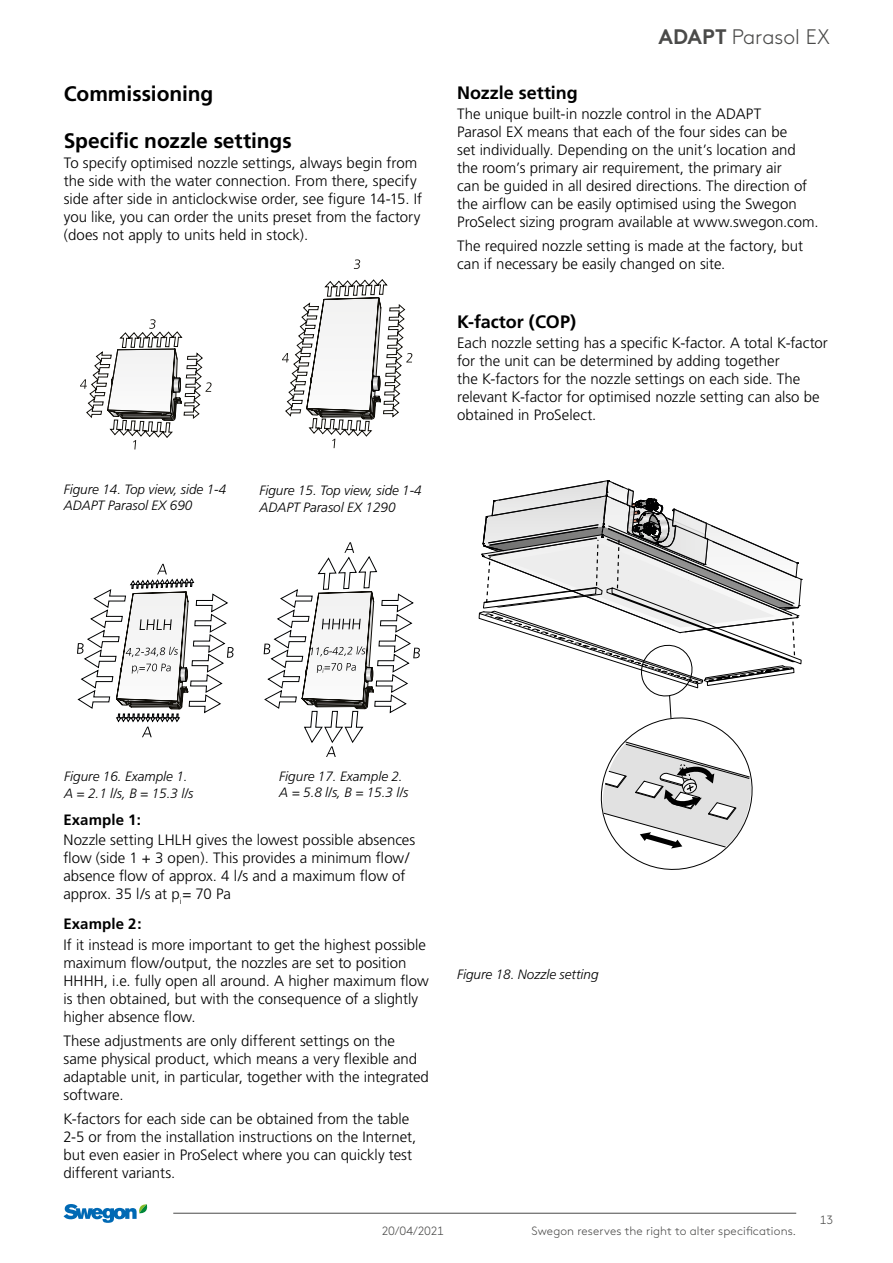
<style>
.page{position:relative;width:893px;height:1263px;background:#fff}
.page>*{position:absolute;margin:0;border:0;box-sizing:border-box;transform-origin:0 0}
.t1{font:700 21px "Frutiger";letter-spacing:-.005em;color:#000}
.t2{font:300 21px "Swegon Brown";color:#4a4a49}
.t3{font:700 18px "Frutiger";color:#000}
.t4{font:300 15px/18px "Frutiger";color:#000}
.t5{font:700 15px "Frutiger";letter-spacing:.005em;color:#000}
.t6{font:italic 300 13.5px/16.2px "Frutiger";color:#000}
.t7{font:300 12px "Swegon Brown";letter-spacing:.005em;color:#4a4a49}
.s1{font-weight:700}
</style>
<div class="page">
<svg style="left:80px;top:319px;width:132px;height:130px"></svg>
<svg style="left:354px;top:259px;width:6px;height:10px"></svg>
<svg style="left:282px;top:279px;width:130px;height:169px"></svg>
<svg style="left:479px;top:480px;width:323px;height:390px"></svg>
<svg style="left:77px;top:564px;width:157px;height:173px"></svg>
<svg style="left:264px;top:542px;width:156px;height:215px"></svg>
<hr style="left:173px;top:1213px;width:623px;height:1px;background:#4a4a49">
<svg style="left:64px;top:1204px;width:84px;height:19px"></svg>
<h1 class="t1" style="left:64px;top:81px;width:151px">Commissioning</h1>
<h1 class="t1" style="left:64px;top:128px;width:230px">Specific nozzle settings</h1>
<p class="t4" style="left:64px;top:154px;width:360px">To specify optimised nozzle settings, always begin from the side with the water connection. From there, specify side after side in anticlockwise order, see figure 14-15. If you like, you can order the units preset from the factory (does not apply to units held in stock).</p>
<p class="t6" style="left:64px;top:481px;width:164px">Figure 14. Top view, side 1-4<br>ADAPT Parasol EX 690</p>
<p class="t6" style="left:259px;top:483px;width:164px">Figure 15. Top view, side 1-4<br>ADAPT Parasol EX 1290</p>
<h1 class="t2" style="left:658px;top:22px;width:173px"><span class="s1">ADAPT</span> Parasol EX</h1>
<p class="t3" style="left:457px;top:82px;width:122px">Nozzle setting</p>
<p class="t4" style="left:457px;top:105px;width:363px">The unique built-in nozzle control in the ADAPT<br>Parasol EX means that each of the four sides can be<br>set individually. Depending on the unit’s location and the room’s primary air requirement, the primary air<br>can be guided in all desired directions. The direction of the airflow can be easily optimised using the Swegon ProSelect sizing program available at www.swegon.com.</p>
<p class="t4" style="left:457px;top:237px;width:347px">The required nozzle setting is made at the factory, but can if necessary be easily changed on site.</p>
<p class="t3" style="left:457px;top:311px;width:121px">K-factor (COP)</p>
<p class="t4" style="left:457px;top:334px;width:372px">Each nozzle setting has a specific K-factor. A total K-factor for the unit can be determined by adding together<br>the K-factors for the nozzle settings on each side. The relevant K-factor for optimised nozzle setting can also be obtained in ProSelect.</p>
<p class="t6" style="left:64px;top:769px;width:131px">Figure 16. Example 1.<br>A = 2.1 l/s, B = 15.3 l/s</p>
<p class="t6" style="left:279px;top:769px;width:131px">Figure 17. Example 2.<br>A = 5.8 l/s, B = 15.3 l/s</p>
<p class="t5" style="left:63px;top:810px;width:79px">Example 1:</p>
<p class="t4" style="left:63px;top:831px;width:353px">Nozzle setting LHLH gives the lowest possible absences flow (side 1 + 3 open). This provides a minimum flow/ absence flow of approx. 4 l/s and a maximum flow of approx. 35 l/s at p<sub>i</sub>= 70 Pa</p>
<p class="t5" style="left:63px;top:915px;width:80px">Example 2:</p>
<p class="t4" style="left:63px;top:935px;width:367px">If it instead is more important to get the highest possible maximum flow/output, the nozzles are set to position HHHH, i.e. fully open all around. A higher maximum flow is then obtained, but with the consequence of a slightly higher absence flow.</p>
<p class="t4" style="left:63px;top:1032px;width:367px">These adjustments are only different settings on the same physical product, which means a very flexible and adaptable unit, in particular, together with the integrated software.</p>
<p class="t4" style="left:63px;top:1110px;width:354px">K-factors for each side can be obtained from the table 2-5 or from the installation instructions on the Internet, but even easier in ProSelect where you can quickly test different variants.</p>
<p class="t6" style="left:457px;top:966px;width:143px">Figure 18. Nozzle setting</p>
<p class="t7" style="left:382px;top:1221px;width:64px">20/04/2021</p>
<p class="t7" style="left:532px;top:1221px;width:266px">Swegon reserves the right to alter specifications.</p>
<p class="t7" style="left:820px;top:1211px;width:15px">13</p>
</div>
